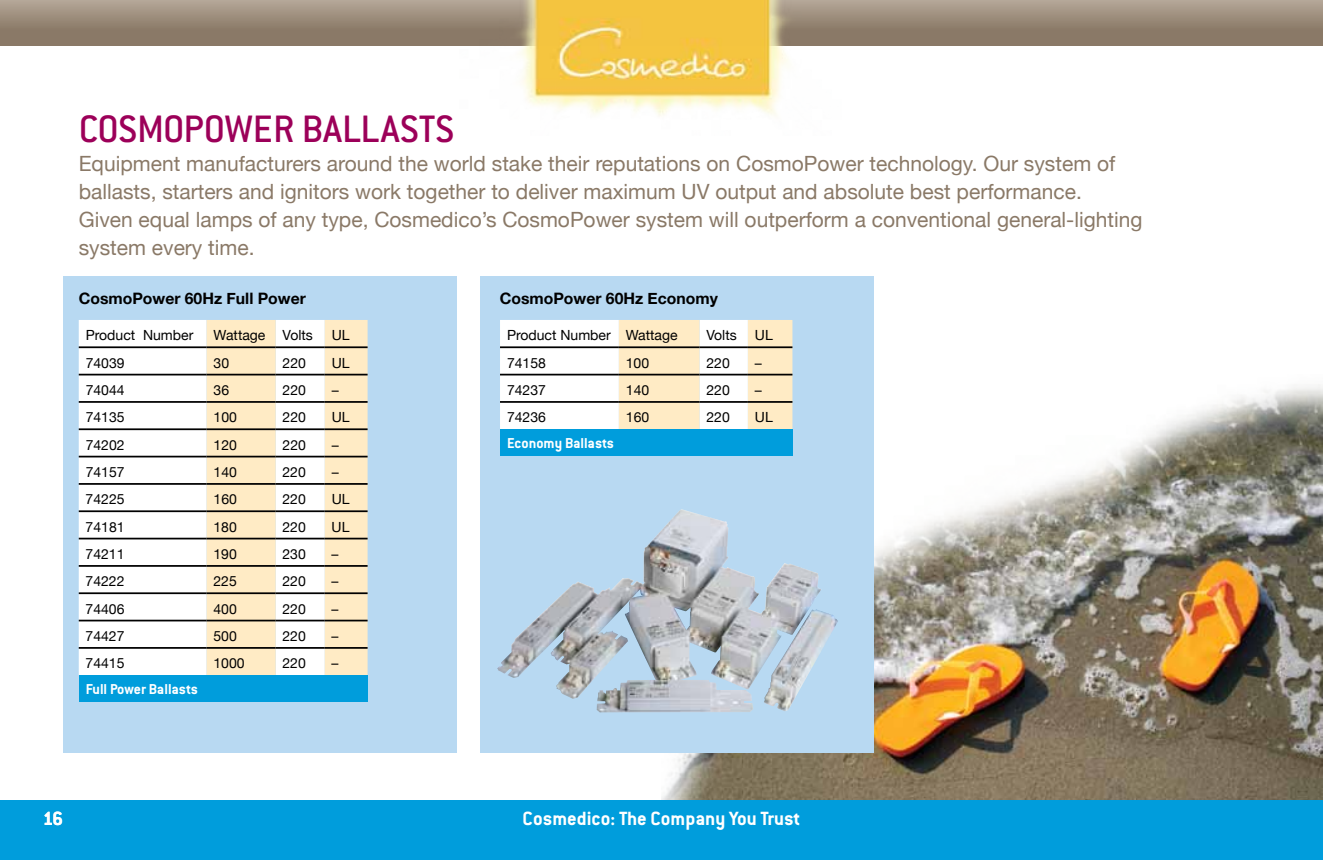
<style>
.page{position:relative;width:1323px;height:860px;background:#fff}
.page>*{position:absolute;margin:0;border:0;box-sizing:border-box;transform-origin:0 0}
.t1{font:500 42px "Conduit ITC";color:#9c0059}
.t2{font:21px/28px "Helvetica Neue";color:#8a7967}
.t3{font:700 21px "Conduit ITC";color:#fff}
.t4{font:700 15.75px "Helvetica Neue";color:#000}
.t5{font:700 15.75px "Conduit ITC";color:#fff}
.t6{font:14px "Helvetica Neue";color:#000}
</style>
<div class="page">
<img style="left:662px;top:384px;width:661px;height:416px">
<div style="left:0;top:800px;width:1323px;height:60px;background:#009ddc"></div>
<div style="left:0;top:0;width:1323px;height:45px;background:linear-gradient(to bottom,#b0a292,#806e5b)"></div>
<div style="left:63px;top:276px;width:394px;height:477px;background:#b8d9f2"></div>
<svg style="left:480px;top:276px;width:394px;height:477px;background:#b8d4e9"></svg>
<div style="left:79px;top:320px;width:128px;height:355px;background:#fff"></div>
<svg style="left:207px;top:320px;width:161px;height:355px;background:#fbeed4"></svg>
<div style="left:79px;top:675px;width:289px;height:26px;background:#009ddc"></div>
<hr style="left:79px;top:346px;width:128px;height:2px;background:#000">
<hr style="left:207px;top:346px;width:69px;height:2px;background:#000">
<hr style="left:276px;top:346px;width:49px;height:2px;background:#000">
<hr style="left:325px;top:346px;width:43px;height:2px;background:#000">
<hr style="left:79px;top:374px;width:128px;height:1px;background:#000">
<hr style="left:207px;top:374px;width:69px;height:1px;background:#000">
<hr style="left:276px;top:374px;width:49px;height:1px;background:#000">
<hr style="left:325px;top:374px;width:43px;height:1px;background:#000">
<hr style="left:79px;top:401px;width:128px;height:2px;background:#000">
<hr style="left:207px;top:401px;width:69px;height:2px;background:#000">
<hr style="left:276px;top:401px;width:49px;height:2px;background:#000">
<hr style="left:325px;top:401px;width:43px;height:2px;background:#000">
<hr style="left:79px;top:428px;width:128px;height:2px;background:#000">
<hr style="left:207px;top:428px;width:69px;height:2px;background:#000">
<hr style="left:276px;top:428px;width:49px;height:2px;background:#000">
<hr style="left:325px;top:428px;width:43px;height:2px;background:#000">
<hr style="left:79px;top:456px;width:128px;height:1px;background:#000">
<hr style="left:207px;top:456px;width:69px;height:1px;background:#000">
<hr style="left:276px;top:456px;width:49px;height:1px;background:#000">
<hr style="left:325px;top:456px;width:43px;height:1px;background:#000">
<hr style="left:79px;top:483px;width:128px;height:2px;background:#000">
<hr style="left:207px;top:483px;width:69px;height:2px;background:#000">
<hr style="left:276px;top:483px;width:49px;height:2px;background:#000">
<hr style="left:325px;top:483px;width:43px;height:2px;background:#000">
<hr style="left:79px;top:510px;width:128px;height:2px;background:#000">
<hr style="left:207px;top:510px;width:69px;height:2px;background:#000">
<hr style="left:276px;top:510px;width:49px;height:2px;background:#000">
<hr style="left:325px;top:510px;width:43px;height:2px;background:#000">
<hr style="left:79px;top:538px;width:128px;height:1px;background:#000">
<hr style="left:207px;top:538px;width:69px;height:1px;background:#000">
<hr style="left:276px;top:538px;width:49px;height:1px;background:#000">
<hr style="left:325px;top:538px;width:43px;height:1px;background:#000">
<hr style="left:79px;top:565px;width:128px;height:2px;background:#000">
<hr style="left:207px;top:565px;width:69px;height:2px;background:#000">
<hr style="left:276px;top:565px;width:49px;height:2px;background:#000">
<hr style="left:325px;top:565px;width:43px;height:2px;background:#000">
<hr style="left:79px;top:592px;width:128px;height:2px;background:#000">
<hr style="left:207px;top:592px;width:69px;height:2px;background:#000">
<hr style="left:276px;top:592px;width:49px;height:2px;background:#000">
<hr style="left:325px;top:592px;width:43px;height:2px;background:#000">
<hr style="left:79px;top:620px;width:128px;height:1px;background:#000">
<hr style="left:207px;top:620px;width:69px;height:1px;background:#000">
<hr style="left:276px;top:620px;width:49px;height:1px;background:#000">
<hr style="left:325px;top:620px;width:43px;height:1px;background:#000">
<hr style="left:79px;top:647px;width:128px;height:2px;background:#000">
<hr style="left:207px;top:647px;width:69px;height:2px;background:#000">
<hr style="left:276px;top:647px;width:49px;height:2px;background:#000">
<hr style="left:325px;top:647px;width:43px;height:2px;background:#000">
<svg style="left:500px;top:320px;width:292px;height:109px"></svg>
<div style="left:500px;top:429px;width:292px;height:26px;background:#009ddc"></div>
<hr style="left:500px;top:346px;width:119px;height:2px;background:#000">
<hr style="left:619px;top:346px;width:81px;height:2px;background:#000">
<hr style="left:700px;top:346px;width:48px;height:2px;background:#000">
<hr style="left:748px;top:346px;width:44px;height:2px;background:#000">
<hr style="left:500px;top:374px;width:119px;height:1px;background:#000">
<hr style="left:619px;top:374px;width:81px;height:1px;background:#000">
<hr style="left:700px;top:374px;width:48px;height:1px;background:#000">
<hr style="left:748px;top:374px;width:44px;height:1px;background:#000">
<hr style="left:500px;top:401px;width:119px;height:2px;background:#000">
<hr style="left:619px;top:401px;width:81px;height:2px;background:#000">
<hr style="left:700px;top:401px;width:48px;height:2px;background:#000">
<hr style="left:748px;top:401px;width:44px;height:2px;background:#000">
<img style="left:497px;top:510px;width:184px;height:189px">
<img style="left:460px;top:0;width:384px;height:116px">
<h1 class="t1" style="left:79px;top:106px;width:22px">COSMOPO</h1>
<h1 class="t1" style="left:225px;top:106px;width:231px">WER BALLASTS</h1>
<p class="t2" style="left:79px;top:148px;width:1065px">Equipment manufacturers around the world stake their reputations on CosmoPower technology. Our system of ballasts, starters and ignitors work together to deliver maximum UV output and absolute best performance.<br>Given equal lamps of any type, Cosmedico’s CosmoPower system will outperform a conventional general-lighting system every time.</p>
<p class="t4" style="left:79px;top:284px;width:229px">CosmoPower 60Hz Full Power</p>
<p class="t4" style="left:500px;top:284px;width:220px">CosmoPower 60Hz Economy</p>
<p class="t6" style="left:86px;top:323px;width:109px">Product Number</p>
<p class="t6" style="left:214px;top:323px;width:101px">Wattage Volts</p>
<p class="t6" style="left:332px;top:323px;width:19px">UL</p>
<p class="t6" style="left:86px;top:351px;width:40px">74039</p>
<p class="t6" style="left:214px;top:351px;width:17px">30</p>
<p class="t6" style="left:283px;top:351px;width:25px">220</p>
<p class="t6" style="left:332px;top:351px;width:19px">UL</p>
<p class="t6" style="left:86px;top:378px;width:40px">74044</p>
<p class="t6" style="left:214px;top:378px;width:17px">36</p>
<p class="t6" style="left:283px;top:378px;width:25px">220</p>
<p class="t6" style="left:332px;top:378px;width:8px">–</p>
<p class="t6" style="left:86px;top:405px;width:40px">74135</p>
<p class="t6" style="left:214px;top:405px;width:25px">100</p>
<p class="t6" style="left:283px;top:405px;width:25px">220</p>
<p class="t6" style="left:332px;top:405px;width:19px">UL</p>
<p class="t6" style="left:86px;top:433px;width:40px">74202</p>
<p class="t6" style="left:214px;top:433px;width:25px">120</p>
<p class="t6" style="left:283px;top:433px;width:25px">220</p>
<p class="t6" style="left:332px;top:433px;width:8px">–</p>
<p class="t6" style="left:86px;top:460px;width:40px">74157</p>
<p class="t6" style="left:214px;top:460px;width:25px">140</p>
<p class="t6" style="left:283px;top:460px;width:25px">220</p>
<p class="t6" style="left:332px;top:460px;width:8px">–</p>
<p class="t6" style="left:86px;top:487px;width:40px">74225</p>
<p class="t6" style="left:214px;top:487px;width:25px">160</p>
<p class="t6" style="left:283px;top:487px;width:25px">220</p>
<p class="t6" style="left:332px;top:487px;width:19px">UL</p>
<p class="t6" style="left:86px;top:515px;width:40px">74181</p>
<p class="t6" style="left:214px;top:515px;width:25px">180</p>
<p class="t6" style="left:283px;top:515px;width:25px">220</p>
<p class="t6" style="left:332px;top:515px;width:19px">UL</p>
<p class="t6" style="left:86px;top:542px;width:40px">74211</p>
<p class="t6" style="left:214px;top:542px;width:25px">190</p>
<p class="t6" style="left:283px;top:542px;width:25px">230</p>
<p class="t6" style="left:332px;top:542px;width:8px">–</p>
<p class="t6" style="left:86px;top:569px;width:40px">74222</p>
<p class="t6" style="left:214px;top:569px;width:25px">225</p>
<p class="t6" style="left:282px;top:569px;width:25px">220</p>
<p class="t6" style="left:332px;top:569px;width:8px">–</p>
<p class="t6" style="left:86px;top:597px;width:40px">74406</p>
<p class="t6" style="left:214px;top:597px;width:25px">400</p>
<p class="t6" style="left:282px;top:597px;width:25px">220</p>
<p class="t6" style="left:332px;top:597px;width:8px">–</p>
<p class="t6" style="left:86px;top:624px;width:40px">74427</p>
<p class="t6" style="left:213px;top:624px;width:25px">500</p>
<p class="t6" style="left:282px;top:624px;width:25px">220</p>
<p class="t6" style="left:332px;top:624px;width:8px">–</p>
<p class="t6" style="left:86px;top:651px;width:40px">74415</p>
<p class="t6" style="left:213px;top:651px;width:33px">1000</p>
<p class="t6" style="left:282px;top:651px;width:25px">220</p>
<p class="t6" style="left:332px;top:651px;width:8px">–</p>
<p class="t5" style="left:86px;top:680px;width:114px">Full Power Ballasts</p>
<p class="t6" style="left:507px;top:323px;width:172px">Product Number Wattage</p>
<p class="t6" style="left:707px;top:323px;width:32px">Volts</p>
<p class="t6" style="left:755px;top:323px;width:19px">UL</p>
<p class="t6" style="left:507px;top:351px;width:40px">74158</p>
<p class="t6" style="left:626px;top:351px;width:25px">100</p>
<p class="t6" style="left:707px;top:351px;width:25px">220</p>
<p class="t6" style="left:755px;top:351px;width:8px">–</p>
<p class="t6" style="left:507px;top:378px;width:40px">74237</p>
<p class="t6" style="left:626px;top:378px;width:25px">140</p>
<p class="t6" style="left:707px;top:378px;width:25px">220</p>
<p class="t6" style="left:755px;top:378px;width:8px">–</p>
<p class="t6" style="left:507px;top:405px;width:40px">74236</p>
<p class="t6" style="left:626px;top:405px;width:25px">160</p>
<p class="t6" style="left:707px;top:405px;width:25px">220</p>
<p class="t6" style="left:755px;top:405px;width:19px">UL</p>
<p class="t5" style="left:507px;top:434px;width:109px">Economy Ballasts</p>
<p class="t3" style="left:43px;top:806px;width:22px">16</p>
<p class="t3" style="left:523px;top:806px;width:279px">Cosmedico: The Company You Trust</p>
</div>
